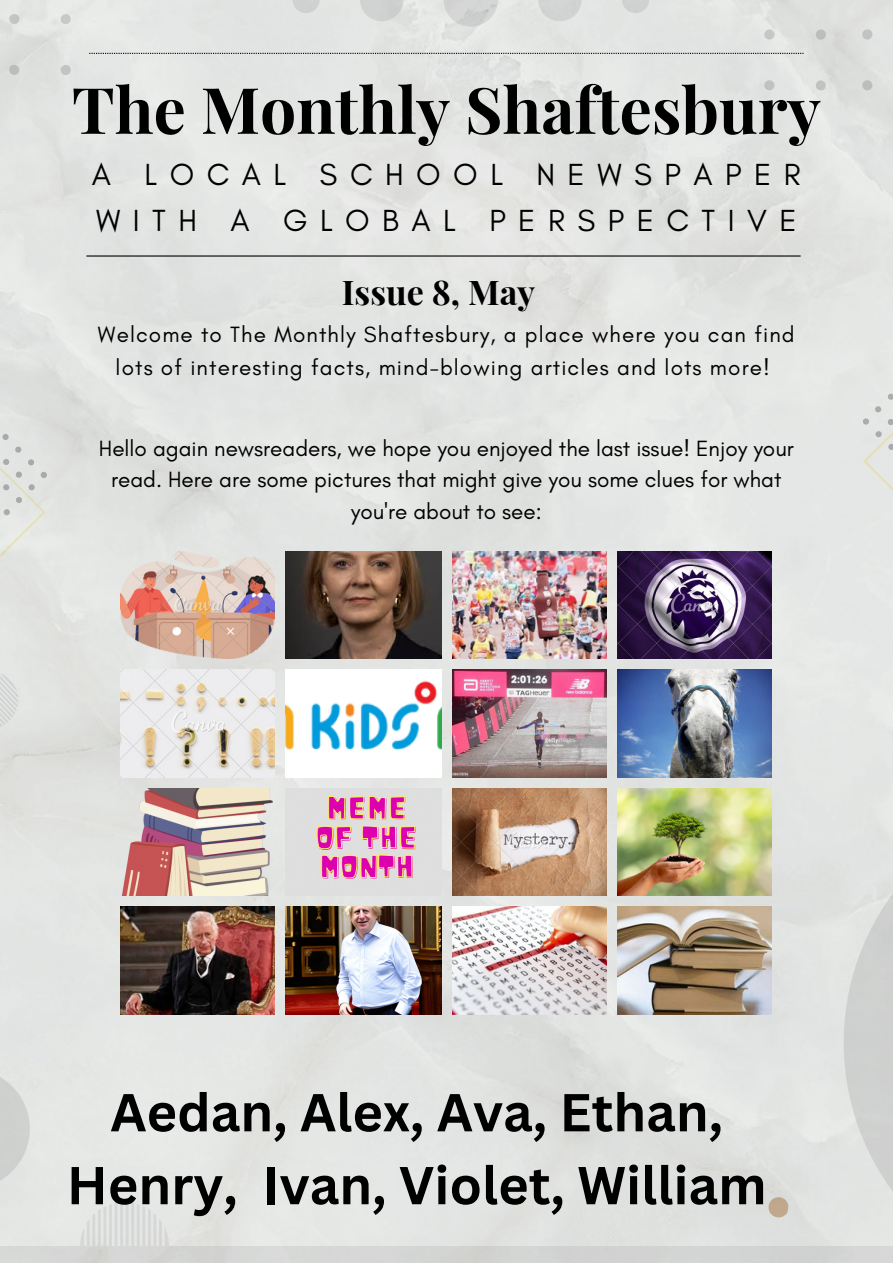
<style>
.page{position:relative;width:893px;height:1264px;background:#fff}
.page>*{position:absolute;margin:0;border:0;box-sizing:border-box;transform-origin:0 0}
.t1{font:700 63.9px "Playfair Display";color:#000}
.t2{font:700 52.05px "Canva Sans";color:#000}
.t3{font:700 34.05px "Playfair Display";color:#000}
.t4{font:31.05px/46.2px "Glacial Indifference";letter-spacing:.4em;color:#000}
.t5{font:30px/29.2px "Noot";color:#dd00ae;text-align:center}
.t6{font:22.5px/31.5px "Glacial Indifference";color:#000;text-align:center}
.t7{font:22.5px/32.5px "Glacial Indifference";letter-spacing:.05em;color:#000;text-align:center}
.s1{color:rgb(0 0 0/0)}
</style>
<div class="page">
<div style="left:0;top:0;width:892px;height:1246px;background:#e3e4e3"></div>
<img style="left:617px;top:669px;width:154px;height:108px">
<div style="left:286px;top:788px;width:155px;height:107px;background:#dedede"></div>
<img style="left:452px;top:788px;width:154px;height:107px">
<img style="left:121px;top:906px;width:154px;height:108px">
<img style="left:286px;top:906px;width:155px;height:108px">
<img style="left:617px;top:906px;width:154px;height:108px">
<img style="left:452px;top:906px;width:154px;height:108px">
<img style="left:452px;top:551px;width:154px;height:107px">
<img style="left:286px;top:551px;width:155px;height:107px">
<img style="left:121px;top:788px;width:154px;height:107px">
<img style="left:617px;top:788px;width:154px;height:107px">
<img style="left:617px;top:551px;width:154px;height:107px">
<img style="left:121px;top:551px;width:154px;height:107px">
<img style="left:121px;top:669px;width:154px;height:108px">
<img style="left:452px;top:669px;width:154px;height:108px">
<img style="left:286px;top:669px;width:155px;height:108px">
<hr style="left:86px;top:255px;width:714px;height:1px;background:#000">
<div style="left:0;top:1246px;width:892px;height:16px;background:#d3d5d4"></div>
<svg style="left:0;top:0;width:71px;height:75px;background:#dfe1df"></svg>
<svg style="left:0;top:383px;width:47px;height:219px;background:#e0e1df"></svg>
<div style="left:862px;top:332px;width:30px;height:219px;background:#e5e7e6"></div>
<svg style="left:89px;top:0;width:803px;height:90px;background:#e0e2e1"></svg>
<div style="left:843px;top:792px;width:49px;height:470px;background:linear-gradient(to bottom,#dcdddd,#d7d9d7)"></div>
<svg style="left:0;top:1068px;width:30px;height:120px;background:#d6d8d6"></svg>
<svg style="left:80px;top:1201px;width:89px;height:44px;background:#dee0df"></svg>
<svg style="left:0;top:659px;width:30px;height:81px;background:#dfe1e0"></svg>
<svg style="left:768px;top:1196px;width:20px;height:21px"></svg>
<svg style="left:316px;top:722px;width:99px;height:157px"></svg>
<p class="t1" style="left:72px;top:65px;width:750px">The Monthly Shaftesbury</p>
<p class="t4" style="left:92px;top:151px;width:710px">A LOCAL SCHOOL NEWSPAPER<br>WITH A GLOBAL PERSPECTIVE</p>
<p class="t3" style="left:342px;top:268px;width:195px">Issue 8, May</p>
<p class="t7" style="left:98px;top:318px;width:698px">Welcome to The Monthly Shaftesbury, a place where you can find lots of interesting facts, mind-blowing articles and lots more!</p>
<p class="t6" style="left:99px;top:432px;width:696px">Hello again newsreaders, we hope you enjoyed the last issue! Enjoy your read. Here are some pictures that might give you some clues for what you're about to see:</p>
<p class="t5" style="left:315px;top:794px;width:103px">MEME<br><span class="s1">OF THE<br></span>MONTH</p>
<p class="t2" style="left:110px;top:1075px;width:614px">Aedan, Alex, Ava, Ethan,</p>
<p class="t2" style="left:67px;top:1148px;width:701px">Henry, Ivan, Violet, William</p>
</div>
